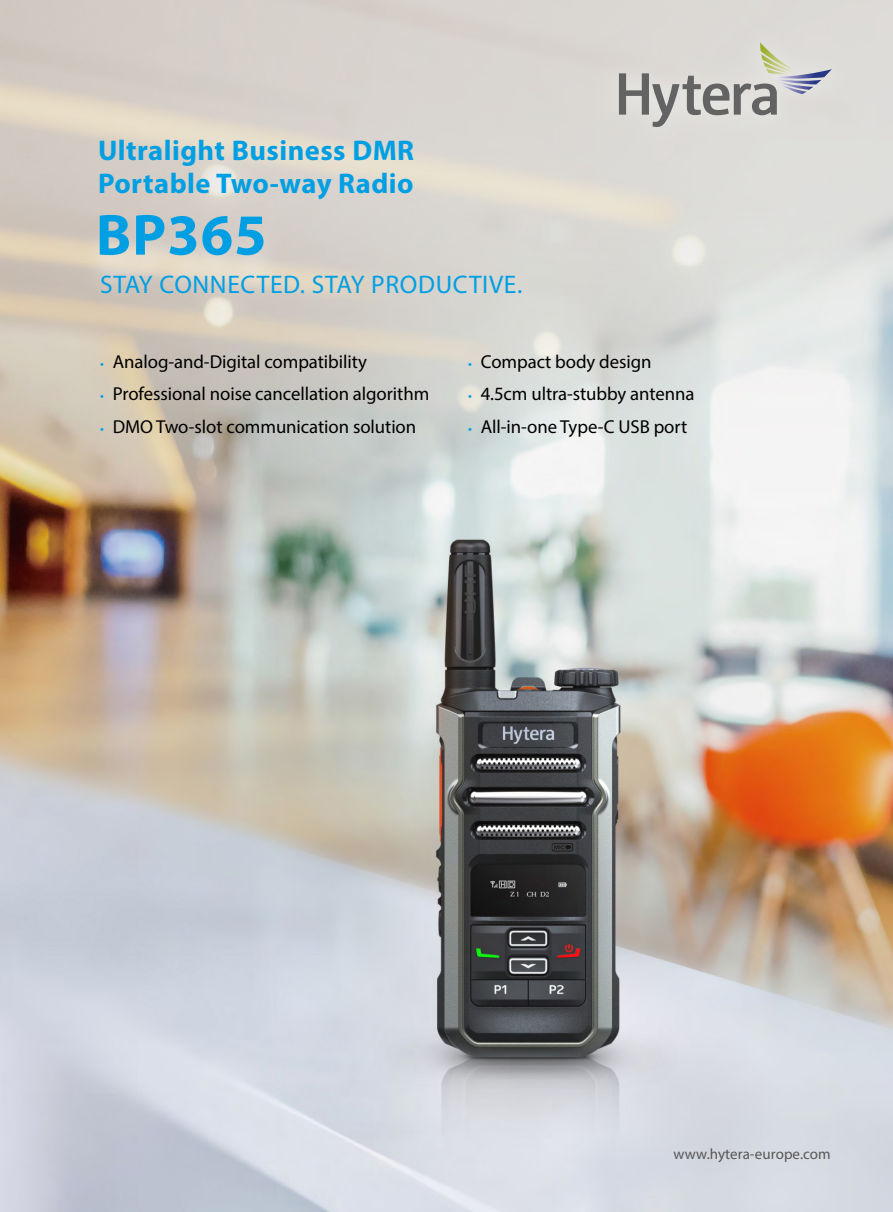
<style>
.page{position:relative;width:893px;height:1212px;background:#fff}
.page>*{position:absolute;margin:0;border:0;box-sizing:border-box;transform-origin:0 0}
.t1{font:700 58.5px "Myriad Pro";letter-spacing:.015em;color:#009fe3}
.t2{font:700 28.5px/33px "Myriad Pro";letter-spacing:.015em;color:#009fe3}
.t3{font:25.5px "Myriad Pro";letter-spacing:.025em;color:#009fe3}
.t4{font:18.75px "Myriad Pro";letter-spacing:-.005em;color:#000}
.t5{font:15px "Myriad Pro";letter-spacing:.005em;color:#595757}
.s1{font-size:13.65px;color:#009fe3}
</style>
<div class="page">
<img style="left:0;top:0;width:893px;height:1212px">
<svg style="left:619px;top:42px;width:213px;height:85px;background:#c8c6c3"></svg>
<h2 class="t2" style="left:98px;top:133px;width:318px">Ultralight Business DMR<br>Portable Two-way Radio</h2>
<h1 class="t1" style="left:96px;top:197px;width:172px">BP365</h1>
<h3 class="t3" style="left:100px;top:269px;width:424px">STAY CONNECTED. STAY PRODUCTIVE.</h3>
<p class="t4" style="left:100px;top:350px;width:268px"><span class="s1">•</span> Analog-and-Digital compatibility</p>
<p class="t4" style="left:100px;top:382px;width:331px"><span class="s1">•</span> Professional noise cancellation algorithm</p>
<p class="t4" style="left:100px;top:415px;width:318px"><span class="s1">•</span> DMO Two-slot communication solution</p>
<p class="t4" style="left:468px;top:350px;width:185px"><span class="s1">•</span> Compact body design</p>
<p class="t4" style="left:468px;top:382px;width:228px"><span class="s1">•</span> 4.5cm ultra-stubby antenna</p>
<p class="t4" style="left:468px;top:415px;width:221px"><span class="s1">•</span> All-in-one Type-C USB port</p>
<p class="t5" style="left:674px;top:1145px;width:159px">www.hytera-europe.com</p>
</div>
